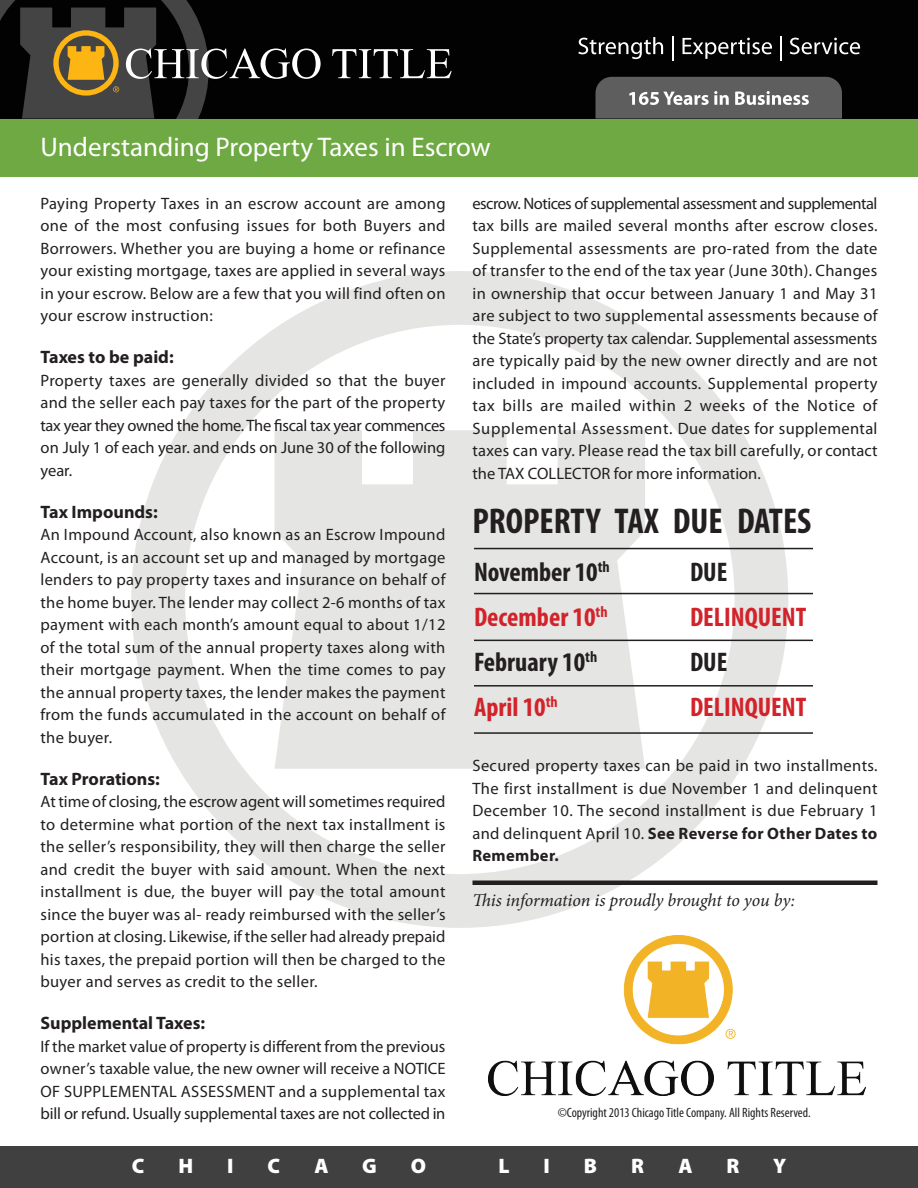
<style>
.page{position:relative;width:918px;height:1188px;background:#fff}
.page>*{position:absolute;margin:0;border:0;box-sizing:border-box;transform-origin:0 0}
.t1{font:700 condensed 36px "Myriad Pro";color:#231f20}
.t2{font:700 condensed 27px "Myriad Pro";color:#d2232a}
.t3{font:27px "Myriad Pro";color:#fff}
.t4{font:700 condensed 27px "Myriad Pro";color:#231f20}
.t5{font:900 21px "Myriad Pro";color:#fff}
.Headline_sm{font:700 18px "Myriad Pro";color:#231f20}
.t6{font:italic 18px "Minion Pro";letter-spacing:-.01em;color:#231f20}
.Body{font:16.5px/22.5px "Myriad Pro";letter-spacing:.015em;color:#231f20;text-align:justify}
.t7{font:condensed 13.5px "Myriad Pro";color:#231f20}
.s1{font-weight:700}
</style>
<div class="page">
<div style="left:0;top:118px;width:918px;height:59px;background:#6fa943"></div>
<svg style="left:131px;top:271px;width:657px;height:657px"></svg>
<div style="left:0;top:0;width:918px;height:118px;background:#020202"></div>
<svg style="left:0;top:0;width:321px;height:119px"></svg>
<svg style="left:332px;top:49px;width:120px;height:29px"></svg>
<svg style="left:578px;top:37px;width:85px;height:22px"></svg>
<hr style="left:672px;top:36px;width:2px;height:24px;background:#fff">
<svg style="left:683px;top:38px;width:89px;height:21px"></svg>
<hr style="left:780px;top:36px;width:2px;height:24px;background:#fff">
<svg style="left:790px;top:38px;width:70px;height:16px"></svg>
<svg style="left:596px;top:77px;width:246px;height:41px;background:#6c6c6c"></svg>
<div style="left:0;top:1146px;width:918px;height:42px;background:#404041"></div>
<hr style="left:474px;top:593px;width:339px;height:1px;background:#231f20">
<hr style="left:474px;top:640px;width:339px;height:1px;background:#231f20">
<hr style="left:474px;top:685px;width:339px;height:2px;background:#231f20">
<hr style="left:474px;top:732px;width:339px;height:2px;background:#231f20">
<hr style="left:474px;top:548px;width:339px;height:1px;background:#231f20">
<div style="left:472px;top:880px;width:406px;height:5px;background:#231f20"></div>
<img style="left:488px;top:935px;width:377px;height:160px">
<p class="t3" style="left:40px;top:130px;width:452px">Understanding Property Taxes in Escrow</p>
<p class="Body" style="left:40px;top:192px;width:407px">Paying Property Taxes in an escrow account are among one of the most confusing issues for both Buyers and Borrowers. Whether you are buying a home or refinance your existing mortgage, taxes are applied in several ways in your escrow. Below are a few that you will find often on your escrow instruction:</p>
<p class="Headline_sm" style="left:40px;top:345px;width:135px">Taxes to be paid:</p>
<p class="Body" style="left:40px;top:369px;width:407px">Property taxes are generally divided so that the buyer and the seller each pay taxes for the part of the property tax year they owned the home. The fiscal tax year commences on July 1 of each year. and ends on June 30 of the following year.</p>
<p class="Headline_sm" style="left:40px;top:500px;width:119px">Tax Impounds:</p>
<p class="Body" style="left:40px;top:523px;width:407px">An Impound Account, also known as an Escrow Impound Account, is an account set up and managed by mortgage lenders to pay property taxes and insurance on behalf of the home buyer. The lender may collect 2-6 months of tax payment with each month’s amount equal to about 1/12 of the total sum of the annual property taxes along with their mortgage payment. When the time comes to pay the annual property taxes, the lender makes the payment from the funds accumulated in the account on behalf of the buyer.</p>
<p class="Headline_sm" style="left:40px;top:767px;width:121px">Tax Prorations:</p>
<p class="Body" style="left:40px;top:790px;width:407px">At time of closing, the escrow agent will sometimes required to determine what portion of the next tax installment is the seller’s responsibility, they will then charge the seller and credit the buyer with said amount. When the next installment is due, the buyer will pay the total amount since the buyer was al- ready reimbursed with the seller’s portion at closing. Likewise, if the seller had already prepaid his taxes, the prepaid portion will then be charged to the buyer and serves as credit to the seller.</p>
<p class="Headline_sm" style="left:40px;top:1011px;width:166px">Supplemental Taxes:</p>
<p class="Body" style="left:40px;top:1035px;width:407px">If the market value of property is different from the previous owner’s taxable value, the new owner will receive a NOTICE OF SUPPLEMENTAL ASSESSMENT and a supplemental tax bill or refund. Usually supplemental taxes are not collected in</p>
<p class="Body" style="left:473px;top:192px;width:407px">escrow. Notices of supplemental assessment and supplemental tax bills are mailed several months after escrow closes.<br>Supplemental assessments are pro-rated from the date of transfer to the end of the tax year (June 30th). Changes in ownership that occur between January 1 and May 31 are subject to two supplemental assessments because of the State’s property tax calendar. Supplemental assessments are typically paid by the new owner directly and are not included in impound accounts. Supplemental property tax bills are mailed within 2 weeks of the Notice of Supplemental Assessment. Due dates for supplemental taxes can vary. Please read the tax bill carefully, or contact the TAX COLLECTOR for more information.</p>
<p class="t1" style="left:472px;top:498px;width:340px">PROPERTY TAX DUE DATES</p>
<p class="t4" style="left:474px;top:555px;width:137px">November 10<sup>th</sup></p>
<p class="t4" style="left:690px;top:555px;width:39px">DUE</p>
<p class="t2" style="left:474px;top:600px;width:135px">December 10<sup>th</sup></p>
<p class="t2" style="left:690px;top:600px;width:118px">DELINQUENT</p>
<p class="t4" style="left:474px;top:645px;width:125px">February 10<sup>th</sup></p>
<p class="t4" style="left:690px;top:645px;width:39px">DUE</p>
<p class="t2" style="left:474px;top:690px;width:85px">April 10<sup>th</sup></p>
<p class="t2" style="left:690px;top:690px;width:118px">DELINQUENT</p>
<p class="Body" style="left:473px;top:754px;width:407px">Secured property taxes can be paid in two installments.<br>The first installment is due November 1 and delinquent December 10. The second installment is due February 1 and delinquent April 10. <span class="s1">See Reverse for Other Dates to Remember.</span></p>
<p class="t6" style="left:472px;top:888px;width:324px">This information is proudly brought to you by:</p>
<p class="t7" style="left:558px;top:1105px;width:254px">©Copyright 2013 Chicago Title Company. All Rights Reserved.</p>
<p class="t5" style="left:132px;top:1154px;width:14px">C</p>
<p class="t5" style="left:178px;top:1154px;width:16px">H</p>
<p class="t5" style="left:227px;top:1154px;width:8px">I</p>
<p class="t5" style="left:268px;top:1154px;width:14px">C</p>
<p class="t5" style="left:315px;top:1154px;width:16px">A</p>
<p class="t5" style="left:362px;top:1154px;width:16px">G</p>
<p class="t5" style="left:411px;top:1154px;width:17px">O</p>
<p class="t5" style="left:498px;top:1154px;width:13px">L</p>
<p class="t5" style="left:543px;top:1154px;width:8px">I</p>
<p class="t5" style="left:584px;top:1154px;width:15px">B</p>
<p class="t5" style="left:631px;top:1154px;width:14px">R</p>
<p class="t5" style="left:678px;top:1154px;width:16px">A</p>
<p class="t5" style="left:727px;top:1154px;width:14px">R</p>
<p class="t5" style="left:773px;top:1154px;width:15px">Y</p>
</div>
